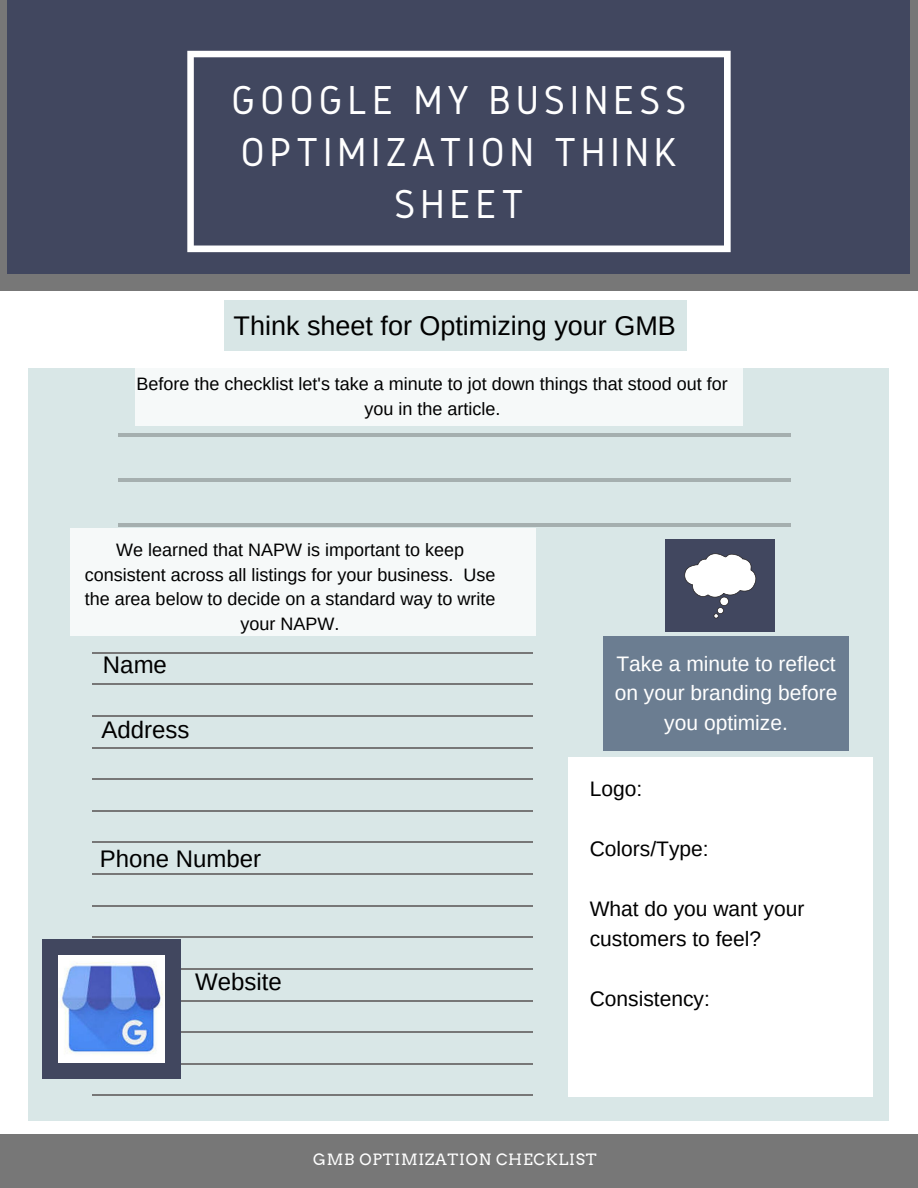
<style>
.page{position:relative;width:918px;height:1188px;background:#fff}
.page>*{position:absolute;margin:0;border:0;box-sizing:border-box;transform-origin:0 0}
.t1{font:42px/51.9px "Gidole";letter-spacing:.11em;color:#fff;text-align:center}
.t2{font:27px "Arimo";color:#000}
.t3{font:24px "Arimo";color:#000}
.t4{font:21px/30px "Arimo";color:#000}
.t5{font:21px/29.2px "Arimo";color:#fff;text-align:center}
.t6{font:18px/24.5px "Arimo";color:#000;text-align:center}
.t7{font:15.6px "Arvo";letter-spacing:.05em;color:#fff}
</style>
<div class="page">
<div style="left:0;top:1134px;width:918px;height:54px;background:#777"></div>
<div style="left:0;top:0;width:918px;height:291px;background:#777"></div>
<div style="left:8px;top:0;width:902px;height:274px;background:#41475f"></div>
<div style="left:224px;top:300px;width:463px;height:50px;background:#d8e6e6"></div>
<div style="left:29px;top:368px;width:860px;height:753px;background:#d9e7e7"></div>
<div style="left:568px;top:757px;width:305px;height:340px;background:#fff"></div>
<hr style="left:92px;top:652px;width:441px;height:2px;background:#777">
<hr style="left:92px;top:683px;width:441px;height:2px;background:#777">
<hr style="left:92px;top:715px;width:441px;height:2px;background:#777">
<hr style="left:92px;top:747px;width:441px;height:2px;background:#777">
<hr style="left:92px;top:778px;width:441px;height:2px;background:#777">
<hr style="left:92px;top:810px;width:441px;height:2px;background:#777">
<hr style="left:92px;top:842px;width:441px;height:1px;background:#777">
<hr style="left:92px;top:873px;width:441px;height:2px;background:#777">
<hr style="left:92px;top:905px;width:441px;height:2px;background:#777">
<hr style="left:92px;top:936px;width:441px;height:2px;background:#777">
<hr style="left:92px;top:968px;width:441px;height:2px;background:#777">
<hr style="left:92px;top:1000px;width:441px;height:2px;background:#777">
<hr style="left:92px;top:1031px;width:441px;height:2px;background:#777">
<hr style="left:92px;top:1063px;width:441px;height:2px;background:#777">
<hr style="left:92px;top:1094px;width:441px;height:2px;background:#777">
<div style="left:42px;top:939px;width:139px;height:139px;background:#41475f"></div>
<div style="left:135px;top:368px;width:608px;height:58px;background:#f6f9f9"></div>
<div style="left:70px;top:528px;width:466px;height:108px;background:#f6f9f9"></div>
<hr style="left:119px;top:433px;width:672px;height:4px;background:#a5afaf">
<hr style="left:119px;top:479px;width:672px;height:3px;background:#181818">
<hr style="left:119px;top:524px;width:672px;height:3px;background:#181818">
<div style="left:603px;top:636px;width:246px;height:115px;background:#6b7d91"></div>
<svg style="left:187px;top:51px;width:544px;height:201px"></svg>
<img style="left:58px;top:956px;width:107px;height:106px">
<div style="left:666px;top:540px;width:109px;height:92px;background:#41475f"></div>
<svg style="left:684px;top:553px;width:72px;height:65px"></svg>
<h1 class="t1" style="left:231px;top:73px;width:457px">GOOGLE MY BUSINESS<br>OPTIMIZATION THINK<br>SHEET</h1>
<h2 class="t2" style="left:234px;top:311px;width:444px">Think sheet for Optimizing your GMB</h2>
<p class="t6" style="left:137px;top:372px;width:593px">Before the checklist let's take a minute to jot down things that stood out for you in the article.</p>
<p class="t6" style="left:85px;top:538px;width:412px">We learned that NAPW is important to keep consistent across all listings for your business. Use the area below to decide on a standard way to write your NAPW.</p>
<h3 class="t3" style="left:103px;top:651px;width:66px">Name</h3>
<h3 class="t3" style="left:101px;top:716px;width:90px">Address</h3>
<h3 class="t3" style="left:100px;top:846px;width:163px">Phone Number</h3>
<h3 class="t3" style="left:195px;top:969px;width:88px">Website</h3>
<p class="t5" style="left:615px;top:649px;width:224px">Take a minute to reflect on your branding before you optimize.</p>
<p class="t4" style="left:590px;top:773px;width:54px">Logo:</p>
<p class="t4" style="left:590px;top:834px;width:120px">Colors/Type:</p>
<p class="t4" style="left:590px;top:894px;width:216px">What do you want your customers to feel?</p>
<p class="t4" style="left:590px;top:984px;width:122px">Consistency:</p>
<p class="t7" style="left:313px;top:1150px;width:285px">GMB OPTIMIZATION CHECKLIST</p>
</div>
